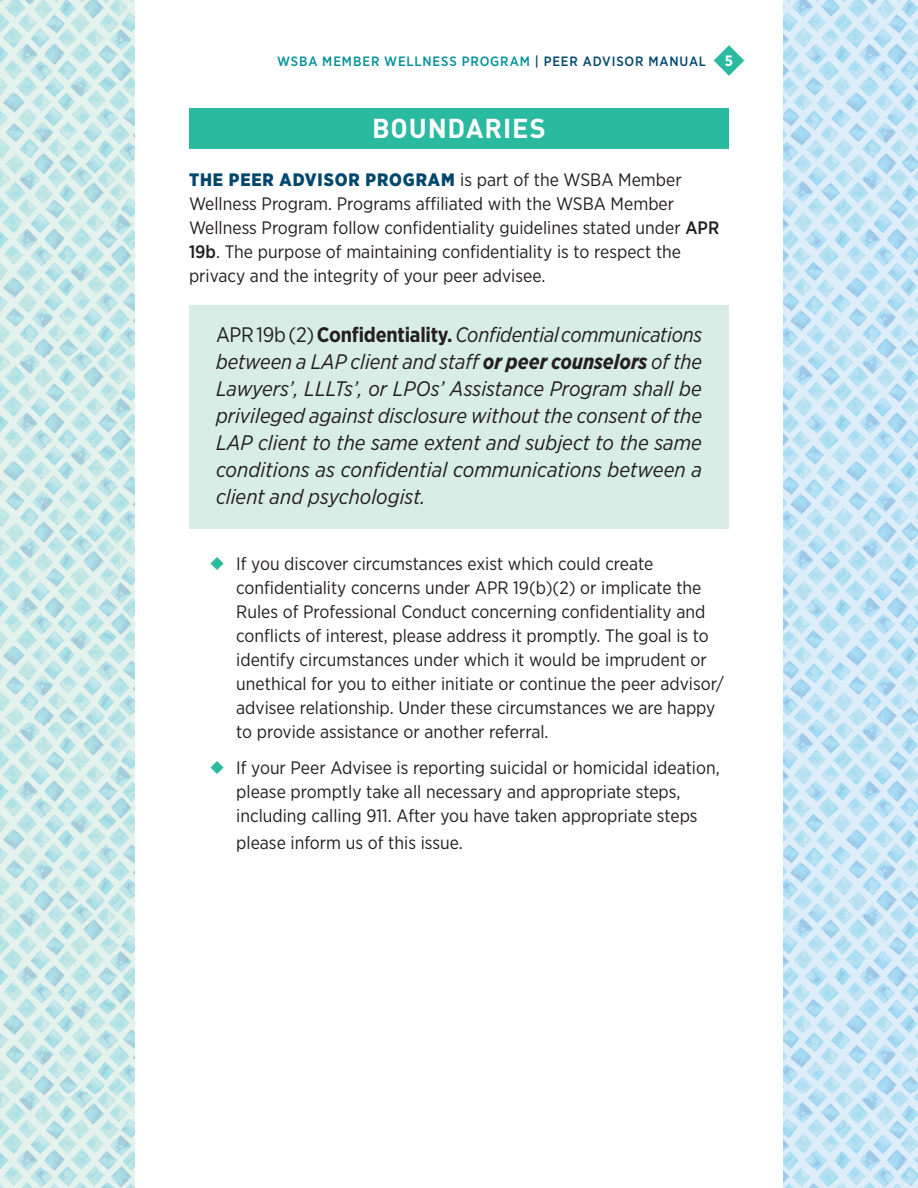
<style>
.page{position:relative;width:918px;height:1188px;background:#fff}
.page>*{position:absolute;margin:0;border:0;box-sizing:border-box;transform-origin:0 0}
.H2_Bar{font:700 27px "DINOT";letter-spacing:.03em;color:#fff}
.Deck{font:italic 21px/27px "Gotham Narrow";color:#231f20;text-align:justify}
.P1_Drop_Cap_2{font:18px/24px "Gotham Narrow";color:#231f20}
.t1{font:700 15px "Gotham Narrow";color:#fff}
.t2{font:500 13.5px "Gotham Narrow";letter-spacing:.065em;color:#00909a}
.s1{color:#00476e}
.s2{font-weight:900;color:#00476e}
.s3{font-weight:500}
.s4{font-style:normal}
.s5{font-weight:700;font-style:normal}
.s6{font-weight:700}
.s7{color:#29ba9f}
</style>
<div class="page">
<svg style="left:714px;top:45px;width:30px;height:31px"></svg>
<img style="left:783px;top:0;width:135px;height:1188px">
<img style="left:0;top:0;width:135px;height:1188px">
<div style="left:189px;top:108px;width:540px;height:41px;background:#29ba9f"></div>
<div style="left:189px;top:305px;width:540px;height:223px;background:#d9ede7"></div>
<p class="t2" style="left:277px;top:53px;width:430px">WSBA MEMBER WELLNESS PROGRAM <span class="s1">| PEER ADVISOR MANUAL</span></p>
<p class="t1" style="left:725px;top:51px;width:10px">5</p>
<p class="H2_Bar" style="left:372px;top:111px;width:175px">BOUNDARIES</p>
<p class="P1_Drop_Cap_2" style="left:189px;top:167px;width:532px"><span class="s2">THE PEER ADVISOR PROGRAM</span> is part of the WSBA Member Wellness Program. Programs affiliated with the WSBA Member Wellness Program follow confidentiality guidelines stated under <span class="s3">APR 19b</span>. The purpose of maintaining confidentiality is to respect the privacy and the integrity of your peer advisee.</p>
<p class="Deck" style="left:216px;top:321px;width:488px"><span class="s4">APR 19b (2)</span> <span class="s5">Confidentiality.</span>Confidential communications between a LAP client and staff <span class="s6">or peer counselors</span> of the Lawyers’, LLLTs’, or LPOs’ Assistance Program shall be privileged against disclosure without the consent of the LAP client to the same extent and subject to the same conditions as confidential communications between a client and psychologist.</p>
<p class="P1_Drop_Cap_2" style="left:236px;top:551px;width:489px;text-indent:-27px"><span class="s7">○</span> If you discover circumstances exist which could create confidentiality concerns under APR 19(b)(2) or implicate the Rules of Professional Conduct concerning confidentiality and conflicts of interest, please address it promptly. The goal is to identify circumstances under which it would be imprudent or unethical for you to either initiate or continue the peer advisor/ advisee relationship. Under these circumstances we are happy to provide assistance or another referral.</p>
<p class="P1_Drop_Cap_2" style="left:236px;top:755px;width:485px;text-indent:-27px"><span class="s7">○</span> If your Peer Advisee is reporting suicidal or homicidal ideation, please promptly take all necessary and appropriate steps, including calling 911. After you have taken appropriate steps</p>
<p class="P1_Drop_Cap_2" style="left:236px;top:830px;width:228px">please inform us of this issue.</p>
</div>
